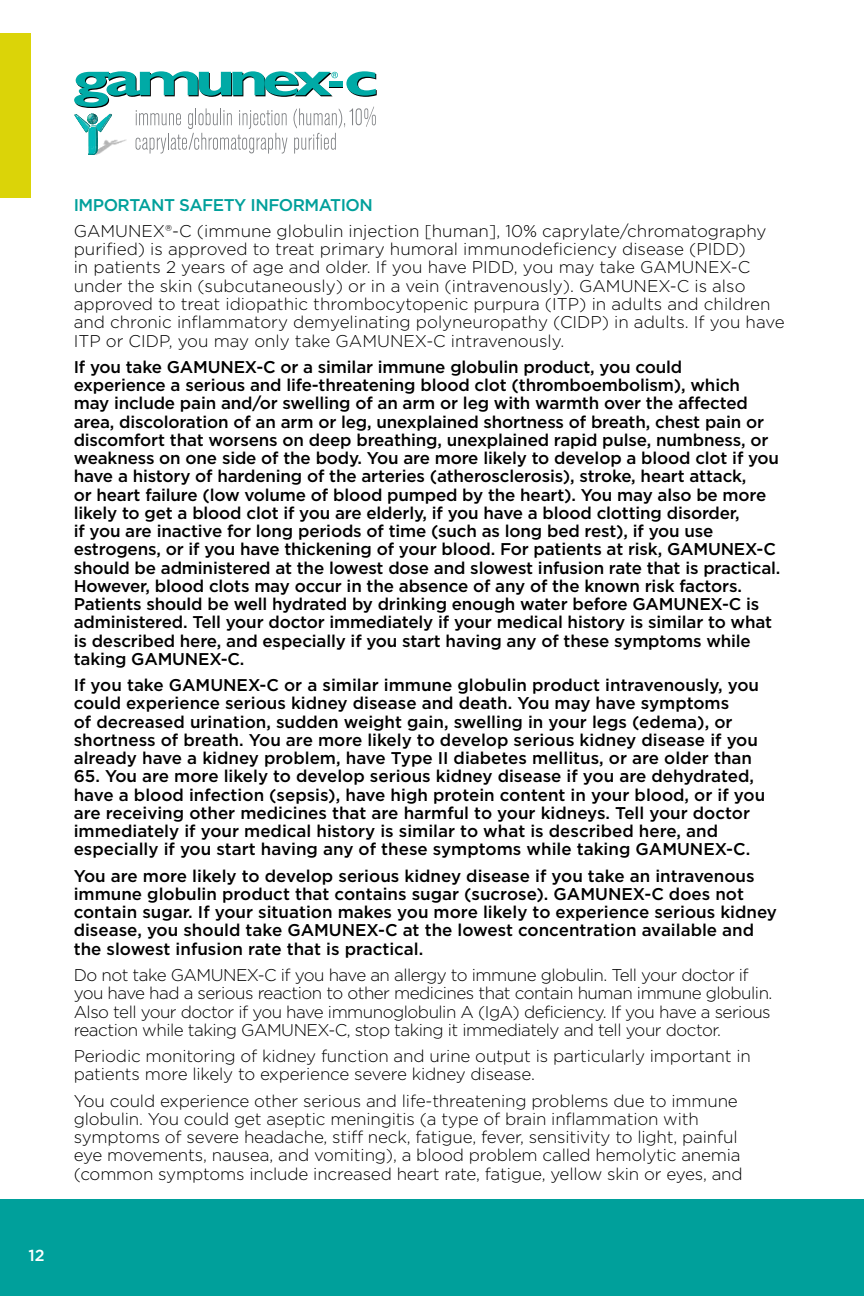
<style>
.page{position:relative;width:864px;height:1296px;background:#fff}
.page>*{position:absolute;margin:0;border:0;box-sizing:border-box;transform-origin:0 0}
.t1{font:500 17px/18.2px "Gotham";letter-spacing:-.01em;color:#000}
.t2{font:300 17px/18.2px "Gotham";letter-spacing:-.01em;color:#000}
.t3{font:300 17px/18.2px "Gotham";letter-spacing:-.03em;color:#000}
.t4{font:500 17px "Gotham";letter-spacing:-.03em;color:#00a09b}
.t5{font:500 16px "Gotham";color:#fff}
</style>
<div class="page">
<div style="left:0;top:33px;width:30px;height:165px;background:#dbd408"></div>
<svg style="left:74px;top:71px;width:303px;height:84px"></svg>
<div style="left:0;top:1200px;width:864px;height:96px;background:#00a09b"></div>
<p class="t5" style="left:28px;top:1245px;width:18px">12</p>
<p class="t4" style="left:74px;top:194px;width:301px">IMPORTANT SAFETY INFORMATION</p>
<p class="t2" style="left:74px;top:221px;width:713px">GAMUNEX®-C (immune globulin injection [human], 10% caprylate/chromatography purified) is approved to treat primary humoral immunodeficiency disease (PIDD)<br>in patients 2 years of age and older. If you have PIDD, you may take GAMUNEX-C under the skin (subcutaneously) or in a vein (intravenously). GAMUNEX-C is also approved to treat idiopathic thrombocytopenic purpura (ITP) in adults and children and chronic inflammatory demyelinating polyneuropathy (CIDP) in adults. If you have ITP or CIDP, you may only take GAMUNEX-C intravenously.</p>
<p class="t1" style="left:74px;top:357px;width:708px">If you take GAMUNEX-C or a similar immune globulin product, you could<br>experience a serious and life-threatening blood clot (thromboembolism), which<br>may include pain and/or swelling of an arm or leg with warmth over the affected area, discoloration of an arm or leg, unexplained shortness of breath, chest pain or discomfort that worsens on deep breathing, unexplained rapid pulse, numbness, or weakness on one side of the body. You are more likely to develop a blood clot if you have a history of hardening of the arteries (atherosclerosis), stroke, heart attack,<br>or heart failure (low volume of blood pumped by the heart). You may also be more likely to get a blood clot if you are elderly, if you have a blood clotting disorder,<br>if you are inactive for long periods of time (such as long bed rest), if you use estrogens, or if you have thickening of your blood. For patients at risk, GAMUNEX-C should be administered at the lowest dose and slowest infusion rate that is practical.<br>However, blood clots may occur in the absence of any of the known risk factors.<br>Patients should be well hydrated by drinking enough water before GAMUNEX-C is administered. Tell your doctor immediately if your medical history is similar to what is described here, and especially if you start having any of these symptoms while taking GAMUNEX-C.</p>
<p class="t1" style="left:74px;top:676px;width:687px">If you take GAMUNEX-C or a similar immune globulin product intravenously, you could experience serious kidney disease and death. You may have symptoms<br>of decreased urination, sudden weight gain, swelling in your legs (edema), or shortness of breath. You are more likely to develop serious kidney disease if you already have a kidney problem, have Type II diabetes mellitus, or are older than</p>
<p class="t1" style="left:74px;top:767px;width:693px">65. You are more likely to develop serious kidney disease if you are dehydrated, have a blood infection (sepsis), have high protein content in your blood, or if you are receiving other medicines that are harmful to your kidneys. Tell your doctor immediately if your medical history is similar to what is described here, and especially if you start having any of these symptoms while taking GAMUNEX-C.</p>
<p class="t1" style="left:74px;top:866px;width:705px">You are more likely to develop serious kidney disease if you take an intravenous immune globulin product that contains sugar (sucrose). GAMUNEX-C does not contain sugar. If your situation makes you more likely to experience serious kidney disease, you should take GAMUNEX-C at the lowest concentration available and the slowest infusion rate that is practical.</p>
<p class="t3" style="left:74px;top:965px;width:700px">Do not take GAMUNEX-C if you have an allergy to immune globulin. Tell your doctor if you have had a serious reaction to other medicines that contain human immune globulin.<br>Also tell your doctor if you have immunoglobulin A (IgA) deficiency. If you have a serious reaction while taking GAMUNEX-C, stop taking it immediately and tell your doctor.</p>
<p class="t2" style="left:74px;top:1046px;width:679px">Periodic monitoring of kidney function and urine output is particularly important in patients more likely to experience severe kidney disease.</p>
<p class="t2" style="left:74px;top:1091px;width:671px">You could experience other serious and life-threatening problems due to immune globulin. You could get aseptic meningitis (a type of brain inflammation with symptoms of severe headache, stiff neck, fatigue, fever, sensitivity to light, painful eye movements, nausea, and vomiting), a blood problem called hemolytic anemia (common symptoms include increased heart rate, fatigue, yellow skin or eyes, and</p>
</div>
